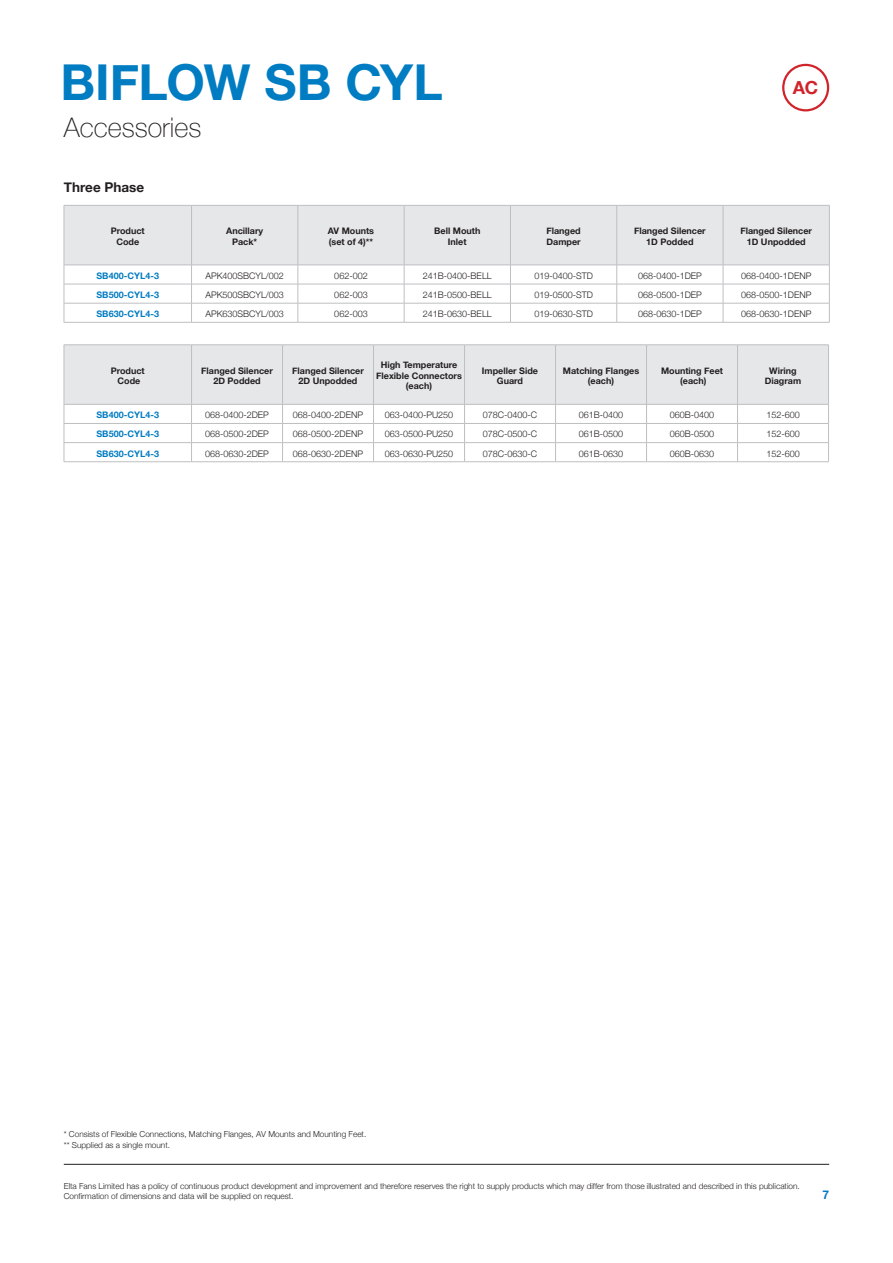
<style>
.page{position:relative;width:893px;height:1263px;background:#fff}
.page>*{position:absolute;margin:0;border:0;box-sizing:border-box;transform-origin:0 0}
.t1{font:700 49.5px "Helvetica Neue";letter-spacing:-.01em;color:#007cc2}
.t2{font:100 27px "Helvetica Neue";color:#231f20}
.t3{font:700 18px "Helvetica Neue";color:#d1232a}
.t4{font:700 13.5px "Helvetica Neue";color:#231f20}
.t5{font:700 12px "Helvetica Neue";color:#007cc2}
.Table{font:300 9px "Helvetica Neue";color:#231f20}
.t6{font:700 9px/10.5px "Helvetica Neue";color:#231f20;text-align:center}
.Table-2{font:700 9px "Helvetica Neue";color:#007cc2}
.t7{font:300 8.25px/10.5px "Helvetica Neue";color:#231f20}
</style>
<div class="page">
<hr style="left:64px;top:1164px;width:765px;height:1px;background:#231f20">
<div style="left:65px;top:206px;width:764px;height:59px;background:#e6e7e9"></div>
<hr style="left:64px;top:205px;width:128px;height:1px;background:#bebfc2">
<hr style="left:64px;top:206px;width:1px;height:59px;background:#bebfc2">
<hr style="left:192px;top:205px;width:106px;height:1px;background:#bebfc2">
<hr style="left:191px;top:206px;width:1px;height:59px;background:#bebfc2">
<hr style="left:298px;top:205px;width:106px;height:1px;background:#bebfc2">
<hr style="left:298px;top:206px;width:1px;height:59px;background:#bebfc2">
<hr style="left:404px;top:205px;width:106px;height:1px;background:#bebfc2">
<hr style="left:404px;top:206px;width:1px;height:59px;background:#bebfc2">
<hr style="left:510px;top:205px;width:107px;height:1px;background:#bebfc2">
<hr style="left:510px;top:206px;width:1px;height:59px;background:#bebfc2">
<hr style="left:617px;top:205px;width:106px;height:1px;background:#bebfc2">
<hr style="left:616px;top:206px;width:1px;height:59px;background:#bebfc2">
<hr style="left:723px;top:205px;width:107px;height:1px;background:#bebfc2">
<hr style="left:723px;top:206px;width:1px;height:59px;background:#bebfc2">
<hr style="left:829px;top:206px;width:1px;height:59px;background:#bebfc2">
<hr style="left:64px;top:265px;width:128px;height:1px;background:#bebfc2">
<hr style="left:192px;top:265px;width:106px;height:1px;background:#bebfc2">
<hr style="left:298px;top:265px;width:106px;height:1px;background:#bebfc2">
<hr style="left:404px;top:265px;width:106px;height:1px;background:#bebfc2">
<hr style="left:510px;top:265px;width:107px;height:1px;background:#bebfc2">
<hr style="left:617px;top:265px;width:106px;height:1px;background:#bebfc2">
<hr style="left:723px;top:265px;width:107px;height:1px;background:#bebfc2">
<hr style="left:64px;top:284px;width:128px;height:1px;background:#bebfc2">
<hr style="left:192px;top:284px;width:106px;height:1px;background:#bebfc2">
<hr style="left:298px;top:284px;width:106px;height:1px;background:#bebfc2">
<hr style="left:404px;top:284px;width:106px;height:1px;background:#bebfc2">
<hr style="left:510px;top:284px;width:107px;height:1px;background:#bebfc2">
<hr style="left:617px;top:284px;width:106px;height:1px;background:#bebfc2">
<hr style="left:723px;top:284px;width:107px;height:1px;background:#bebfc2">
<hr style="left:64px;top:303px;width:128px;height:1px;background:#bebfc2">
<svg style="left:64px;top:265px;width:1px;height:57px"></svg>
<hr style="left:192px;top:303px;width:106px;height:1px;background:#bebfc2">
<svg style="left:191px;top:266px;width:1px;height:56px"></svg>
<hr style="left:298px;top:303px;width:106px;height:1px;background:#bebfc2">
<svg style="left:298px;top:265px;width:1px;height:57px"></svg>
<hr style="left:404px;top:303px;width:106px;height:1px;background:#bebfc2">
<svg style="left:404px;top:265px;width:1px;height:57px"></svg>
<hr style="left:510px;top:303px;width:107px;height:1px;background:#bebfc2">
<svg style="left:510px;top:266px;width:1px;height:56px"></svg>
<hr style="left:617px;top:303px;width:106px;height:1px;background:#bebfc2">
<svg style="left:616px;top:265px;width:1px;height:57px"></svg>
<hr style="left:723px;top:303px;width:107px;height:1px;background:#bebfc2">
<svg style="left:723px;top:265px;width:1px;height:57px"></svg>
<svg style="left:829px;top:266px;width:1px;height:56px"></svg>
<hr style="left:64px;top:322px;width:128px;height:1px;background:#bebfc2">
<hr style="left:192px;top:322px;width:106px;height:1px;background:#bebfc2">
<hr style="left:298px;top:322px;width:106px;height:1px;background:#bebfc2">
<hr style="left:404px;top:322px;width:106px;height:1px;background:#bebfc2">
<hr style="left:510px;top:322px;width:107px;height:1px;background:#bebfc2">
<hr style="left:617px;top:322px;width:106px;height:1px;background:#bebfc2">
<hr style="left:723px;top:322px;width:107px;height:1px;background:#bebfc2">
<svg style="left:64px;top:345px;width:765px;height:116px"></svg>
<hr style="left:64px;top:461px;width:128px;height:1px;background:#bebfc2">
<hr style="left:192px;top:461px;width:91px;height:1px;background:#bebfc2">
<hr style="left:283px;top:461px;width:91px;height:1px;background:#bebfc2">
<hr style="left:374px;top:461px;width:91px;height:1px;background:#bebfc2">
<hr style="left:465px;top:461px;width:90px;height:1px;background:#bebfc2">
<hr style="left:555px;top:461px;width:91px;height:1px;background:#bebfc2">
<hr style="left:646px;top:461px;width:91px;height:1px;background:#bebfc2">
<hr style="left:737px;top:461px;width:92px;height:1px;background:#bebfc2">
<div style="left:782px;top:64px;width:47px;height:47px;border:2px solid #d1232a;border-radius:50%"></div>
<p class="t1" style="left:61px;top:43px;width:384px">BIFLOW SB CYL</p>
<p class="t2" style="left:64px;top:107px;width:139px">Accessories</p>
<p class="t4" style="left:64px;top:177px;width:82px">Three Phase</p>
<p class="t3" style="left:793px;top:74px;width:27px">AC</p>
<p class="t6" style="left:111px;top:226px;width:36px">Product</p>
<p class="t6" style="left:116px;top:237px;width:24px">Code</p>
<p class="t6" style="left:226px;top:226px;width:38px">Ancillary</p>
<p class="t6" style="left:232px;top:237px;width:27px">Pack*</p>
<p class="t6" style="left:328px;top:226px;width:48px">AV Mounts</p>
<p class="t6" style="left:329px;top:237px;width:46px">(set of 4)**</p>
<p class="t6" style="left:434px;top:226px;width:48px">Bell Mouth<br>Inlet</p>
<p class="t6" style="left:546px;top:226px;width:36px;text-align:left">Flanged<br>Damper</p>
<p class="t6" style="left:634px;top:226px;width:73px">Flanged Silencer<br>1D Podded</p>
<p class="t6" style="left:740px;top:226px;width:73px">Flanged Silencer<br>1D Unpodded</p>
<p class="Table-2" style="left:96px;top:269px;width:64px">SB400-CYL4-3</p>
<p class="Table" style="left:205px;top:268px;width:80px">APK400SBCYL/002</p>
<p class="Table" style="left:334px;top:268px;width:35px">062-002</p>
<p class="Table" style="left:423px;top:268px;width:70px">241B-0400-BELL</p>
<p class="Table" style="left:534px;top:268px;width:60px">019-0400-STD</p>
<p class="Table" style="left:638px;top:268px;width:65px">068-0400-1DEP</p>
<p class="Table" style="left:741px;top:268px;width:72px">068-0400-1DENP</p>
<p class="Table-2" style="left:96px;top:288px;width:64px">SB500-CYL4-3</p>
<p class="Table" style="left:205px;top:287px;width:80px">APK500SBCYL/003</p>
<p class="Table" style="left:334px;top:287px;width:35px">062-003</p>
<p class="Table" style="left:423px;top:287px;width:70px">241B-0500-BELL</p>
<p class="Table" style="left:534px;top:287px;width:60px">019-0500-STD</p>
<p class="Table" style="left:638px;top:287px;width:65px">068-0500-1DEP</p>
<p class="Table" style="left:741px;top:287px;width:72px">068-0500-1DENP</p>
<p class="Table-2" style="left:96px;top:307px;width:64px">SB630-CYL4-3</p>
<p class="Table" style="left:205px;top:307px;width:80px">APK630SBCYL/003</p>
<p class="Table" style="left:334px;top:307px;width:35px">062-003</p>
<p class="Table" style="left:423px;top:307px;width:70px">241B-0630-BELL</p>
<p class="Table" style="left:534px;top:307px;width:60px">019-0630-STD</p>
<p class="Table" style="left:638px;top:307px;width:65px">068-0630-1DEP</p>
<p class="Table" style="left:741px;top:307px;width:72px">068-0630-1DENP</p>
<p class="t6" style="left:111px;top:365px;width:36px">Product</p>
<p class="t6" style="left:118px;top:376px;width:24px">Code</p>
<p class="t6" style="left:201px;top:365px;width:73px">Flanged Silencer<br>2D Podded</p>
<p class="t6" style="left:292px;top:365px;width:73px">Flanged Silencer<br>2D Unpodded</p>
<p class="t6" style="left:376px;top:360px;width:87px">High Temperature<br>Flexible Connectors (each)</p>
<p class="t6" style="left:482px;top:365px;width:58px">Impeller Side</p>
<p class="t6" style="left:497px;top:376px;width:28px">Guard</p>
<p class="t6" style="left:563px;top:365px;width:78px">Matching Flanges (each)</p>
<p class="t6" style="left:661px;top:365px;width:64px">Mounting Feet</p>
<p class="t6" style="left:680px;top:376px;width:28px">(each)</p>
<p class="t6" style="left:765px;top:365px;width:38px">Wiring<br>Diagram</p>
<p class="Table-2" style="left:96px;top:408px;width:64px">SB400-CYL4-3</p>
<p class="Table" style="left:205px;top:408px;width:65px">068-0400-2DEP</p>
<p class="Table" style="left:293px;top:408px;width:72px">068-0400-2DENP</p>
<p class="Table" style="left:385px;top:408px;width:70px">063-0400-PU250</p>
<p class="Table" style="left:483px;top:408px;width:56px">078C-0400-C</p>
<p class="Table" style="left:579px;top:408px;width:46px">061B-0400</p>
<p class="Table" style="left:670px;top:408px;width:46px">060B-0400</p>
<p class="Table" style="left:766px;top:408px;width:35px">152-600</p>
<p class="Table-2" style="left:96px;top:427px;width:64px">SB500-CYL4-3</p>
<p class="Table" style="left:205px;top:427px;width:65px">068-0500-2DEP</p>
<p class="Table" style="left:293px;top:427px;width:72px">068-0500-2DENP</p>
<p class="Table" style="left:385px;top:427px;width:70px">063-0500-PU250</p>
<p class="Table" style="left:483px;top:427px;width:56px">078C-0500-C</p>
<p class="Table" style="left:579px;top:427px;width:46px">061B-0500</p>
<p class="Table" style="left:670px;top:427px;width:46px">060B-0500</p>
<p class="Table" style="left:766px;top:427px;width:35px">152-600</p>
<p class="Table-2" style="left:96px;top:446px;width:64px">SB630-CYL4-3</p>
<p class="Table" style="left:205px;top:446px;width:65px">068-0630-2DEP</p>
<p class="Table" style="left:293px;top:446px;width:72px">068-0630-2DENP</p>
<p class="Table" style="left:385px;top:446px;width:70px">063-0630-PU250</p>
<p class="Table" style="left:483px;top:446px;width:56px">078C-0630-C</p>
<p class="Table" style="left:579px;top:446px;width:46px">061B-0630</p>
<p class="Table" style="left:670px;top:446px;width:46px">060B-0630</p>
<p class="Table" style="left:766px;top:446px;width:35px">152-600</p>
<p class="t7" style="left:64px;top:1128px;width:304px">* Consists of Flexible Connections, Matching Flanges, AV Mounts and Mounting Feet.</p>
<p class="t7" style="left:64px;top:1139px;width:108px">** Supplied as a single mount.</p>
<p class="t7" style="left:64px;top:1180px;width:738px">Elta Fans Limited has a policy of continuous product development and improvement and therefore reserves the right to supply products which may differ from those illustrated and described in this publication.<br>Confirmation of dimensions and data will be supplied on request.</p>
<h3 class="t5" style="left:822px;top:1185px;width:8px">7</h3>
</div>
